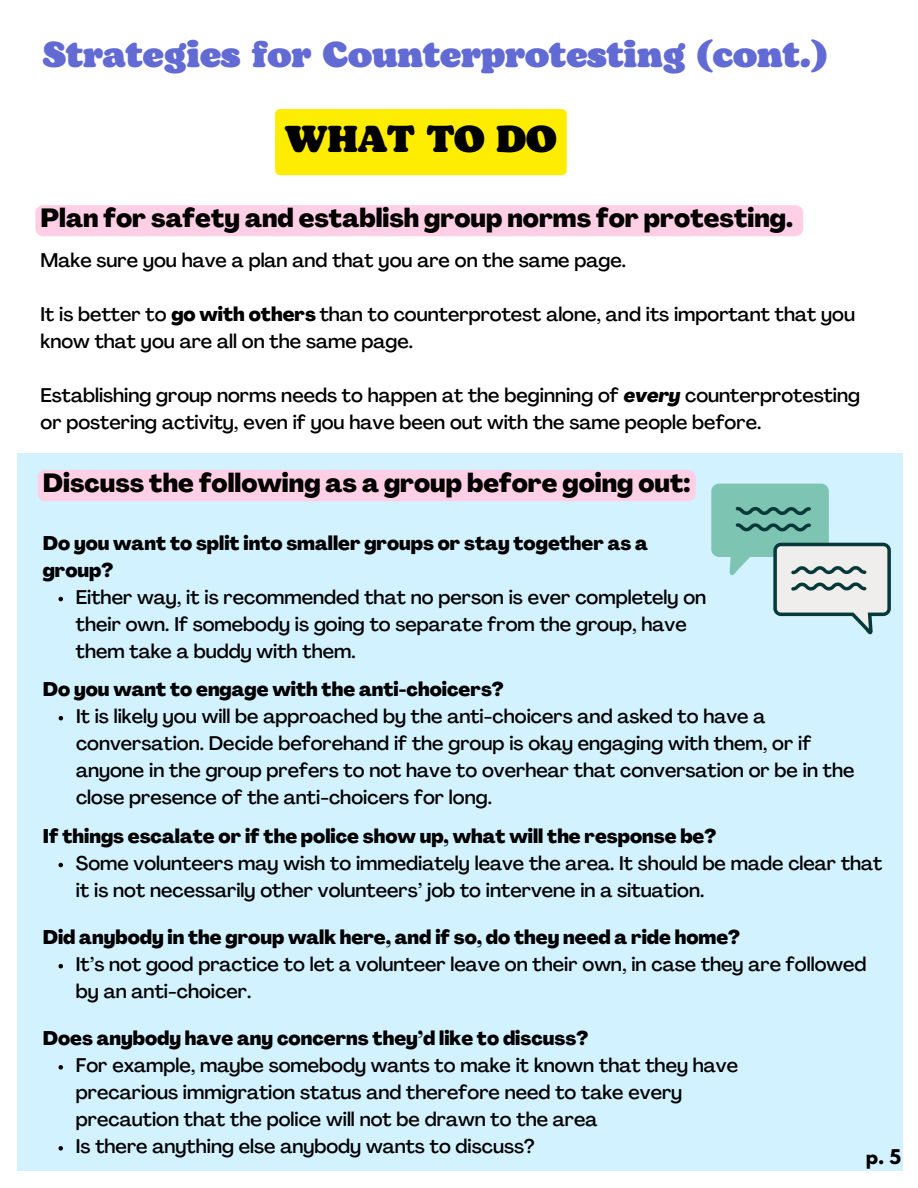
<style>
.page{position:relative;width:918px;height:1188px;background:#fff}
.page>*{position:absolute;margin:0;border:0;box-sizing:border-box;transform-origin:0 0}
.t1{font:900 37.35px "Bogart";color:#000}
.t2{font:900 36px "Bogart";color:#626ad4}
.t3{font:800 25.95px "Agrandir";color:#000}
.t4{font:500 19.5px/27px "Agrandir";color:#000}
.t5{font:800 19.5px/27px "Agrandir";color:#000}
.t6{font:700 18px "League Spartan";color:#000}
.s1{font-weight:800}
.s2{font-weight:800;font-style:italic}
</style>
<div class="page">
<div style="left:17px;top:453px;width:886px;height:717px;background:#d2f2ff"></div>
<svg style="left:711px;top:484px;width:180px;height:150px"></svg>
<svg style="left:59px;top:1065px;width:4px;height:5px"></svg>
<svg style="left:59px;top:1146px;width:4px;height:5px"></svg>
<svg style="left:59px;top:964px;width:4px;height:4px"></svg>
<svg style="left:59px;top:863px;width:4px;height:4px"></svg>
<svg style="left:59px;top:716px;width:4px;height:4px"></svg>
<svg style="left:59px;top:597px;width:4px;height:4px"></svg>
<div style="left:38px;top:470px;width:658px;height:31px;background:#ffcfe6;border-radius:8px"></div>
<div style="left:275px;top:109px;width:292px;height:66px;background:#ffed00"></div>
<div style="left:35px;top:205px;width:768px;height:31px;background:#ffcfe6;border-radius:8px"></div>
<h2 class="t2" style="left:43px;top:29px;width:786px">Strategies for Counterprotesting (cont.)</h2>
<h1 class="t1" style="left:285px;top:112px;width:273px">WHAT TO DO</h1>
<h3 class="t3" style="left:41px;top:202px;width:754px">Plan for safety and establish group norms for protesting.</h3>
<p class="t4" style="left:41px;top:247px;width:587px">Make sure you have a plan and that you are on the same page.</p>
<p class="t4" style="left:41px;top:301px;width:816px">It is better to <span class="s1">go with others</span> than to counterprotest alone, and its important that you know that you are all on the same page.</p>
<p class="t4" style="left:41px;top:382px;width:821px">Establishing group norms needs to happen at the beginning of <span class="s2">every</span> counterprotesting or postering activity, even if you have been out with the same people before.</p>
<h3 class="t3" style="left:43px;top:467px;width:649px">Discuss the following as a group before going out:</h3>
<p class="t5" style="left:43px;top:529px;width:607px">Do you want to split into smaller groups or stay together as a group?</p>
<p class="t4" style="left:76px;top:583px;width:632px">Either way, it is recommended that no person is ever completely on their own. If somebody is going to separate from the group, have them take a buddy with them.</p>
<p class="t5" style="left:43px;top:676px;width:462px">Do you want to engage with the anti-choicers?</p>
<p class="t4" style="left:76px;top:702px;width:780px">It is likely you will be approached by the anti-choicers and asked to have a conversation. Decide beforehand if the group is okay engaging with them, or if anyone in the group prefers to not have to overhear that conversation or be in the close presence of the anti-choicers for long.</p>
<p class="t5" style="left:43px;top:822px;width:675px">If things escalate or if the police show up, what will the response be?</p>
<p class="t4" style="left:76px;top:849px;width:808px">Some volunteers may wish to immediately leave the area. It should be made clear that it is not necessarily other volunteers’ job to intervene in a situation.</p>
<p class="t5" style="left:43px;top:924px;width:699px">Did anybody in the group walk here, and if so, do they need a ride home?</p>
<p class="t4" style="left:76px;top:950px;width:792px">It’s not good practice to let a volunteer leave on their own, in case they are followed by an anti-choicer.</p>
<p class="t5" style="left:43px;top:1025px;width:547px">Does anybody have any concerns they’d like to discuss?</p>
<p class="t4" style="left:76px;top:1051px;width:664px">For example, maybe somebody wants to make it known that they have precarious immigration status and therefore need to take every precaution that the police will not be drawn to the area<br>Is there anything else anybody wants to discuss?</p>
<p class="t6" style="left:866px;top:1143px;width:37px">p. 5</p>
</div>
